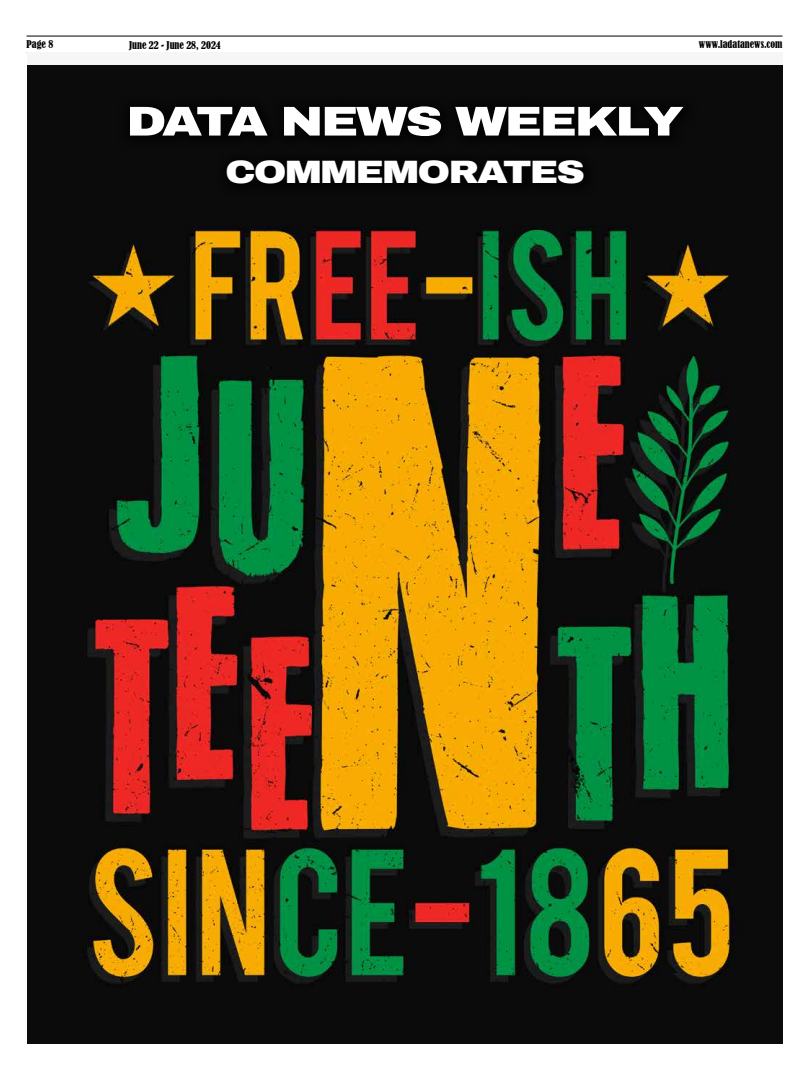
<style>
.page{position:relative;width:810px;height:1080px;background:#fff}
.page>*{position:absolute;margin:0;border:0;box-sizing:border-box;transform-origin:0 0}
.t1{font:900 41.6px "Archivo";letter-spacing:-.05em;color:#fff;scale:1.25 1}
.t2{font:900 31.6px "Archivo";letter-spacing:-.05em;color:#fff;scale:1.25 1}
.t3{font:condensed 10px "Bernard";color:#000}
</style>
<div class="page">
<hr style="left:27px;top:52px;width:756px;height:1px;background:#9c9e9f">
<hr style="left:27px;top:36px;width:756px;height:1px;background:#000">
<img style="left:27px;top:65px;width:756px;height:979px">
<div style="left:117px;top:93px;width:582px;height:106px;background:#070707"></div>
<p class="t3" style="left:27px;top:38px;width:28px">Page 8</p>
<p class="t3" style="left:129px;top:39px;width:93px">June 22 - June 28, 2024</p>
<p class="t3" style="left:699px;top:38px;width:85px">www.ladatanews.com</p>
<h1 class="t1" style="left:126px;top:96px;width:448px">DATA NEWS WEEKLY</h1>
<h2 class="t2" style="left:225px;top:153px;width:289px">COMMEMORATES</h2>
</div>
